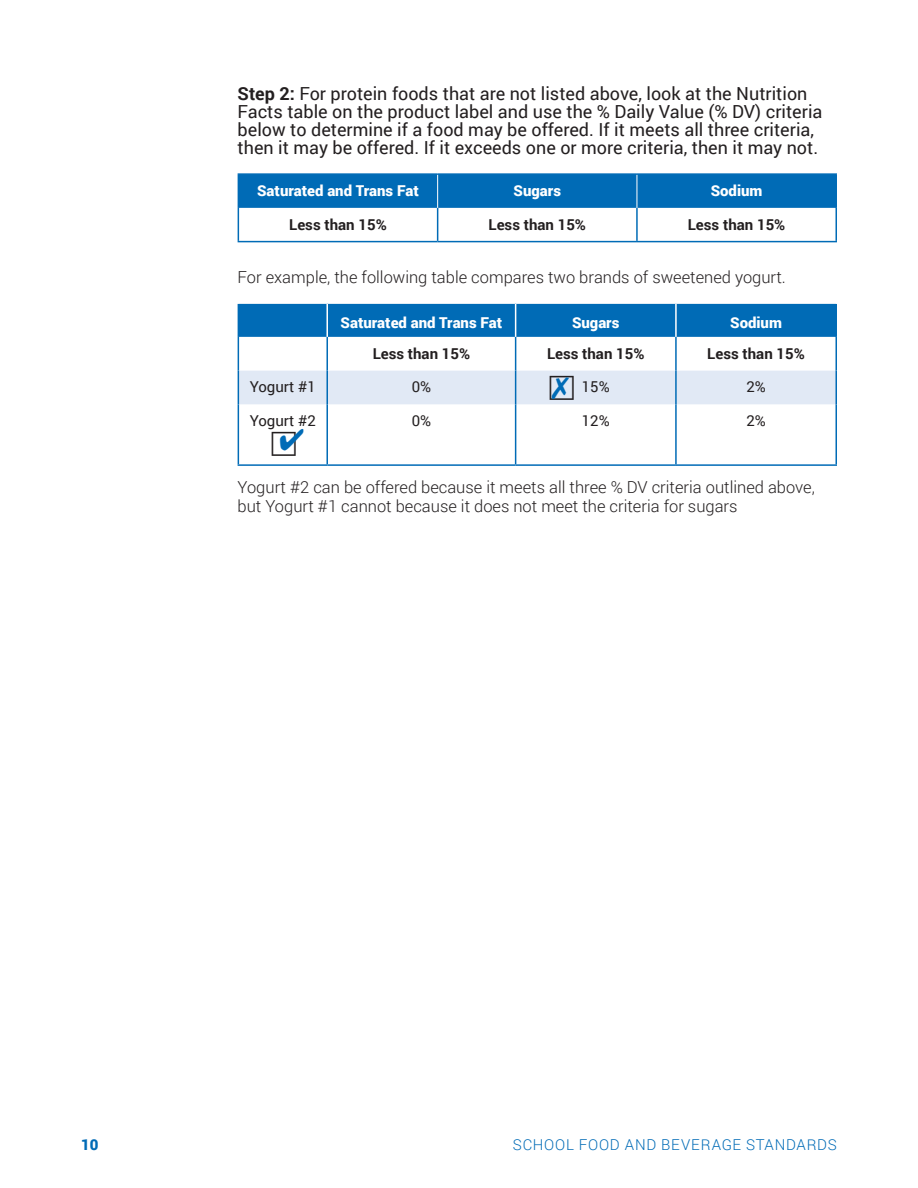
<style>
.page{position:relative;width:918px;height:1188px;background:#fff}
.page>*{position:absolute;margin:0;border:0;box-sizing:border-box;transform-origin:0 0}
.t1{font:18px/18px "Roboto";color:#231f20}
.t2{font:300 16.5px/19.5px "Roboto";color:#231f20}
.t3{font:700 15px "Roboto";color:#231f20}
.t4{font:900 15px "Roboto";color:#fff}
.t5{font:300 15px "Roboto";letter-spacing:.05em;color:#006bb6}
.t6{font:15px "Roboto";color:#231f20}
.t7{font:900 15px "Roboto";color:#006bb6}
.s1{font-weight:700}
</style>
<div class="page">
<div style="left:239px;top:175px;width:597px;height:33px;background:#006bb6"></div>
<hr style="left:238px;top:173px;width:200px;height:2px;background:#006bb6">
<hr style="left:238px;top:175px;width:1px;height:33px;background:#006bb6">
<hr style="left:438px;top:173px;width:199px;height:2px;background:#006bb6">
<hr style="left:637px;top:173px;width:200px;height:2px;background:#006bb6">
<hr style="left:836px;top:175px;width:1px;height:33px;background:#006bb6">
<hr style="left:238px;top:208px;width:1px;height:33px;background:#006bb6">
<hr style="left:836px;top:208px;width:1px;height:33px;background:#006bb6">
<hr style="left:238px;top:241px;width:200px;height:1px;background:#006bb6">
<hr style="left:438px;top:241px;width:199px;height:1px;background:#006bb6">
<hr style="left:637px;top:241px;width:200px;height:1px;background:#006bb6">
<hr style="left:437px;top:208px;width:1px;height:33px;background:#006bb6">
<hr style="left:636px;top:208px;width:2px;height:33px;background:#006bb6">
<hr style="left:437px;top:175px;width:1px;height:33px;background:#fff">
<hr style="left:637px;top:175px;width:1px;height:33px;background:#fff">
<div style="left:239px;top:304px;width:597px;height:33px;background:#006bb6"></div>
<hr style="left:238px;top:304px;width:1px;height:33px;background:#006bb6">
<hr style="left:836px;top:304px;width:1px;height:33px;background:#006bb6">
<hr style="left:238px;top:337px;width:1px;height:34px;background:#006bb6">
<hr style="left:836px;top:337px;width:1px;height:34px;background:#006bb6">
<hr style="left:836px;top:371px;width:1px;height:33px;background:#006bb6">
<hr style="left:238px;top:404px;width:1px;height:60px;background:#006bb6">
<hr style="left:836px;top:404px;width:1px;height:60px;background:#006bb6">
<hr style="left:238px;top:464px;width:89px;height:2px;background:#006bb6">
<hr style="left:327px;top:464px;width:189px;height:2px;background:#006bb6">
<hr style="left:516px;top:464px;width:160px;height:2px;background:#006bb6">
<hr style="left:676px;top:464px;width:161px;height:2px;background:#006bb6">
<hr style="left:326px;top:337px;width:2px;height:34px;background:#006bb6">
<hr style="left:515px;top:337px;width:1px;height:34px;background:#006bb6">
<hr style="left:675px;top:337px;width:2px;height:34px;background:#006bb6">
<hr style="left:326px;top:404px;width:2px;height:60px;background:#006bb6">
<hr style="left:515px;top:404px;width:1px;height:60px;background:#006bb6">
<hr style="left:675px;top:404px;width:2px;height:60px;background:#006bb6">
<hr style="left:326px;top:304px;width:2px;height:33px;background:#fff">
<hr style="left:515px;top:304px;width:1px;height:33px;background:#fff">
<hr style="left:675px;top:304px;width:2px;height:33px;background:#fff">
<div style="left:238px;top:371px;width:598px;height:33px;background:#e1e9f5"></div>
<p class="t1" style="left:238px;top:84px;width:586px"><span class="s1">Step 2:</span> For protein foods that are not listed above, look at the Nutrition Facts table on the product label and use the % Daily Value (% DV) criteria below to determine if a food may be offered. If it meets all three criteria, then it may be offered. If it exceeds one or more criteria, then it may not.</p>
<p class="t4" style="left:257px;top:180px;width:163px">Saturated and Trans Fat</p>
<p class="t4" style="left:514px;top:180px;width:49px">Sugars</p>
<p class="t4" style="left:711px;top:180px;width:53px">Sodium</p>
<p class="t3" style="left:289px;top:214px;width:99px">Less than 15%</p>
<p class="t3" style="left:489px;top:214px;width:99px">Less than 15%</p>
<p class="t3" style="left:688px;top:214px;width:99px">Less than 15%</p>
<p class="t2" style="left:238px;top:267px;width:550px">For example, the following table compares two brands of sweetened yogurt.</p>
<p class="t4" style="left:341px;top:312px;width:163px">Saturated and Trans Fat</p>
<p class="t4" style="left:572px;top:312px;width:49px">Sugars</p>
<p class="t4" style="left:730px;top:312px;width:53px">Sodium</p>
<p class="t3" style="left:373px;top:343px;width:99px">Less than 15%</p>
<p class="t3" style="left:547px;top:343px;width:99px">Less than 15%</p>
<p class="t3" style="left:707px;top:343px;width:99px">Less than 15%</p>
<p class="t6" style="left:250px;top:376px;width:68px">Yogurt #1</p>
<p class="t6" style="left:412px;top:376px;width:21px">0%</p>
<p class="t6" style="left:582px;top:376px;width:29px">15%</p>
<p class="t6" style="left:746px;top:376px;width:21px">2%</p>
<p class="t6" style="left:250px;top:410px;width:68px">Yogurt #2</p>
<p class="t6" style="left:412px;top:410px;width:21px">0%</p>
<p class="t6" style="left:582px;top:410px;width:29px">12%</p>
<p class="t6" style="left:746px;top:410px;width:21px">2%</p>
<p class="t2" style="left:238px;top:477px;width:579px">Yogurt #2 can be offered because it meets all three % DV criteria outlined above, but Yogurt #1 cannot because it does not meet the criteria for sugars</p>
<p class="t7" style="left:81px;top:1134px;width:19px">10</p>
<p class="t5" style="left:513px;top:1134px;width:326px">SCHOOL FOOD AND BEVERAGE STANDARDS</p>
</div>
